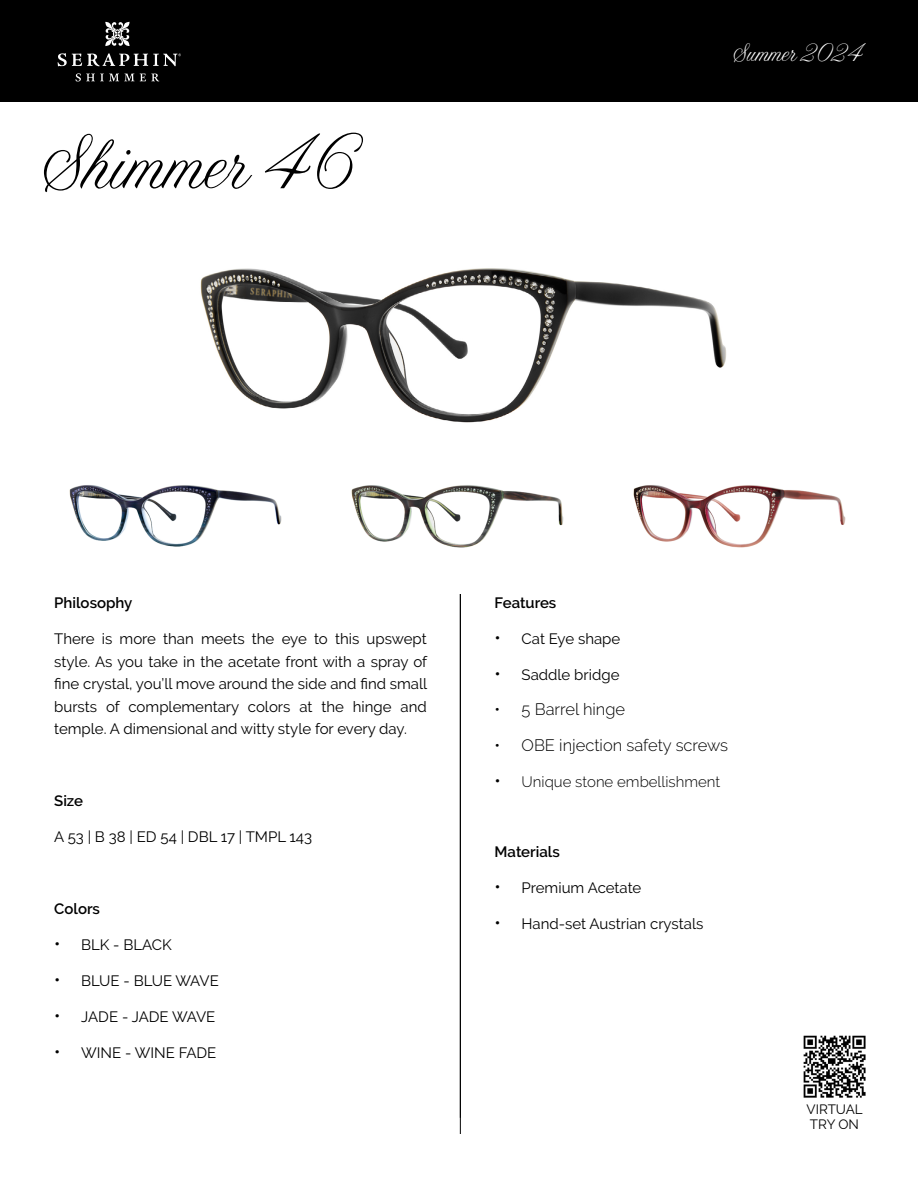
<style>
.page{position:relative;width:918px;height:1188px;background:#fff}
.page>*{position:absolute;margin:0;border:0;box-sizing:border-box;transform-origin:0 0}
.t1{font:77.7px "Altast Greeting";color:#000}
.t2{font:25.5px "Altast Greeting";color:#fff}
.t3{font:300 16.5px "Raleway";color:#000}
.t4{font:15px/22.5px "Raleway";color:#000;text-align:justify}
.t5{font:600 15px "Raleway";color:#000}
.t6{font:300 15px "Raleway";color:#000}
.t7{font:13.5px/15px "Raleway";color:#000}
.s1{font-size:18px}
.s2{font-weight:400;font-size:18px}
</style>
<div class="page">
<div style="left:0;top:0;width:918px;height:102px;background:#000"></div>
<svg style="left:76px;top:73px;width:58px;height:8px"></svg>
<svg style="left:140px;top:74px;width:19px;height:7px"></svg>
<svg style="left:105px;top:21px;width:25px;height:25px"></svg>
<svg style="left:58px;top:53px;width:123px;height:13px"></svg>
<img style="left:803px;top:1035px;width:63px;height:63px">
<hr style="left:460px;top:594px;width:1px;height:540px;background:#000">
<img style="left:633px;top:485px;width:213px;height:63px">
<img style="left:351px;top:485px;width:213px;height:63px">
<img style="left:69px;top:485px;width:213px;height:62px">
<img style="left:200px;top:268px;width:526px;height:155px">
<h1 class="t1" style="left:29px;top:122px;width:324px">Shimmer 46</h1>
<h2 class="t2" style="left:729px;top:39px;width:133px">Summer 2024</h2>
<p class="t5" style="left:54px;top:594px;width:80px">Philosophy</p>
<p class="t4" style="left:54px;top:628px;width:375px">There is more than meets the eye to this upswept style. As you take in the acetate front with a spray of fine crystal, you’ll move around the side and find small bursts of complementary colors at the hinge and temple. A dimensional and witty style for every day.</p>
<p class="t5" style="left:54px;top:792px;width:30px">Size</p>
<p class="t4" style="left:54px;top:826px;width:259px">A 53 | B 38 | ED 54 | DBL 17 | TMPL 143</p>
<p class="t5" style="left:54px;top:900px;width:47px">Colors</p>
<p class="t4" style="left:54px;top:934px;width:119px"><span class="s1">•</span> BLK - BLACK</p>
<p class="t4" style="left:54px;top:970px;width:166px"><span class="s1">•</span> BLUE - BLUE WAVE</p>
<p class="t4" style="left:54px;top:1006px;width:163px"><span class="s1">•</span> JADE - JADE WAVE</p>
<p class="t4" style="left:54px;top:1042px;width:164px"><span class="s1">•</span> WINE - WINE FADE</p>
<p class="t5" style="left:495px;top:594px;width:63px">Features</p>
<p class="t4" style="left:495px;top:628px;width:127px"><span class="s1">•</span> Cat Eye shape</p>
<p class="t4" style="left:495px;top:664px;width:126px"><span class="s1">•</span> Saddle bridge</p>
<p class="t3" style="left:495px;top:699px;width:132px">• 5 Barrel hinge</p>
<p class="t3" style="left:495px;top:735px;width:235px">• OBE injection safety screws</p>
<p class="t6" style="left:495px;top:773px;width:227px"><span class="s2">•</span> Unique stone embellishment</p>
<p class="t5" style="left:495px;top:843px;width:67px">Materials</p>
<p class="t4" style="left:495px;top:877px;width:148px"><span class="s1">•</span> Premium Acetate</p>
<p class="t4" style="left:495px;top:913px;width:210px"><span class="s1">•</span> Hand-set Austrian crystals</p>
<p class="t7" style="left:807px;top:1102px;width:58px">VIRTUAL<br>TRY ON</p>
</div>
